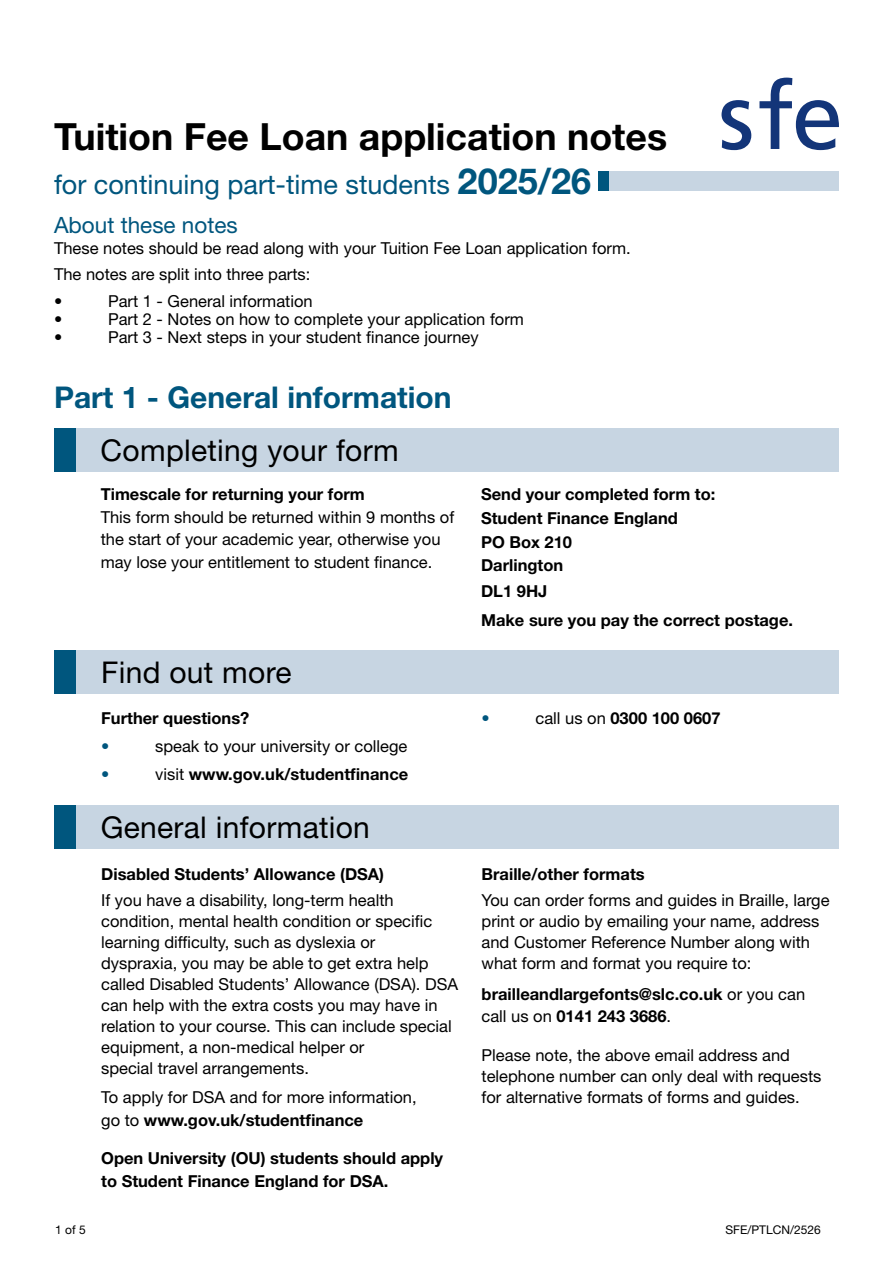
<style>
.page{position:relative;width:893px;height:1263px;background:#fff}
.page>*{position:absolute;margin:0;border:0;box-sizing:border-box;transform-origin:0 0}
.t1{font:700 37.5px "Helvetica Neue LT Std";color:#000}
.t2{font:30px "Helvetica Neue LT Std";letter-spacing:.01em;color:#000}
.t3{font:700 30px "Helvetica Neue LT Std";color:#00567e}
.t4{font:27px "Helvetica Neue LT Std";color:#00567e}
.t5{font:22.5px "Helvetica Neue LT Std";color:#00567e}
.t6{font:16.5px/21px "Helvetica Neue LT Std";color:#000}
.t7{font:700 16.5px/23.7px "Helvetica Neue LT Std";color:#000}
.t8{font:16.5px "Helvetica Neue LT Std";color:#00567e}
.t9{font:12px "Helvetica Neue LT Std";color:#000}
.s1{font-weight:700;font-size:36px}
.s2{font-weight:400}
.s3{font-weight:700}
</style>
<div class="page">
<div style="left:75px;top:805px;width:764px;height:44px;background:#c7d5e2"></div>
<div style="left:54px;top:805px;width:21px;height:44px;background:#00567e"></div>
<div style="left:75px;top:650px;width:764px;height:44px;background:#c7d5e2"></div>
<div style="left:54px;top:650px;width:21px;height:44px;background:#00567e"></div>
<div style="left:75px;top:428px;width:764px;height:44px;background:#c7d5e2"></div>
<div style="left:54px;top:428px;width:21px;height:44px;background:#00567e"></div>
<div style="left:607px;top:172px;width:232px;height:19px;background:#c7d5e2"></div>
<div style="left:598px;top:172px;width:11px;height:19px;background:#00567e"></div>
<svg style="left:721px;top:100px;width:30px;height:50px"></svg>
<svg style="left:759px;top:78px;width:80px;height:72px"></svg>
<h1 class="t1" style="left:54px;top:114px;width:615px">Tuition Fee Loan application notes</h1>
<h3 class="t4" style="left:54px;top:168px;width:539px">for continuing part-time students <span class="s1">2025/26</span></h3>
<h3 class="t5" style="left:54px;top:211px;width:185px">About these notes</h3>
<p class="t6" style="left:54px;top:235px;width:578px;line-height:26.5px">These notes should be read along with your Tuition Fee Loan application form.<br>The notes are split into three parts:<br>•</p>
<p class="t6" style="left:108px;top:290px;width:206px">Part 1 - General information</p>
<p class="t6" style="left:54px;top:308px;width:10px">•</p>
<p class="t6" style="left:108px;top:308px;width:417px">Part 2 - Notes on how to complete your application form</p>
<p class="t6" style="left:54px;top:326px;width:10px">•</p>
<p class="t6" style="left:108px;top:326px;width:372px">Part 3 - Next steps in your student finance journey</p>
<h2 class="t3" style="left:54px;top:378px;width:399px">Part 1 - General information</h2>
<h2 class="t2" style="left:101px;top:432px;width:299px">Completing your form</h2>
<p class="t7" style="left:101px;top:482px;width:266px">Timescale for returning your form</p>
<p class="t6" style="left:101px;top:505px;width:355px;line-height:22.5px">This form should be returned within 9 months of the start of your academic year, otherwise you may lose your entitlement to student finance.</p>
<p class="t7" style="left:481px;top:482px;width:236px">Send your completed form to:<br>Student Finance England<br>PO Box 210<br>Darlington</p>
<p class="t7" style="left:481px;top:575px;width:314px;line-height:29.5px">DL1 9HJ<br>Make sure you pay the correct postage.</p>
<h2 class="t2" style="left:101px;top:654px;width:192px">Find out more</h2>
<p class="t7" style="left:101px;top:706px;width:150px">Further questions?</p>
<p class="t8" style="left:101px;top:736px;width:10px">•</p>
<p class="t6" style="left:155px;top:735px;width:254px">speak to your university or college</p>
<p class="t8" style="left:101px;top:764px;width:10px">•</p>
<p class="t7" style="left:155px;top:762px;width:255px"><span class="s2">visit</span> www.gov.uk/studentfinance</p>
<h2 class="t2" style="left:101px;top:809px;width:271px">General information</h2>
<p class="t7" style="left:101px;top:862px;width:284px">Disabled Students’ Allowance (DSA)</p>
<p class="t6" style="left:101px;top:889px;width:358px">If you have a disability, long-term health condition, mental health condition or specific learning difficulty, such as dyslexia or<br>dyspraxia, you may be able to get extra help called Disabled Students’ Allowance (DSA). DSA can help with the extra costs you may have in relation to your course. This can include special equipment, a non-medical helper or<br>special travel arrangements.</p>
<p class="t6" style="left:101px;top:1086px;width:317px;line-height:22.5px">To apply for DSA and for more information, go to <span class="s3">www.gov.uk/studentfinance</span></p>
<p class="t7" style="left:101px;top:1146px;width:343px;line-height:22.5px">Open University (OU) students should apply to Student Finance England for DSA.</p>
<p class="t8" style="left:482px;top:708px;width:10px">•</p>
<p class="t7" style="left:536px;top:706px;width:186px"><span class="s2">call us on</span> 0300 100 0607</p>
<p class="t7" style="left:482px;top:862px;width:165px">Braille/other formats</p>
<p class="t6" style="left:482px;top:889px;width:349px">You can order forms and guides in Braille, large print or audio by emailing your name, address and Customer Reference Number along with what form and format you require to:</p>
<p class="t7" style="left:482px;top:982px;width:325px;line-height:22.5px">brailleandlargefonts@slc.co.uk <span class="s2">or you can call us on</span> 0141 243 3686<span class="s2">.</span></p>
<p class="t6" style="left:482px;top:1044px;width:341px">Please note, the above email address and telephone number can only deal with requests for alternative formats of forms and guides.</p>
<p class="t9" style="left:55px;top:1223px;width:32px">1 of 5</p>
<p class="t9" style="left:725px;top:1223px;width:97px">SFE/PTLCN/2526</p>
</div>
